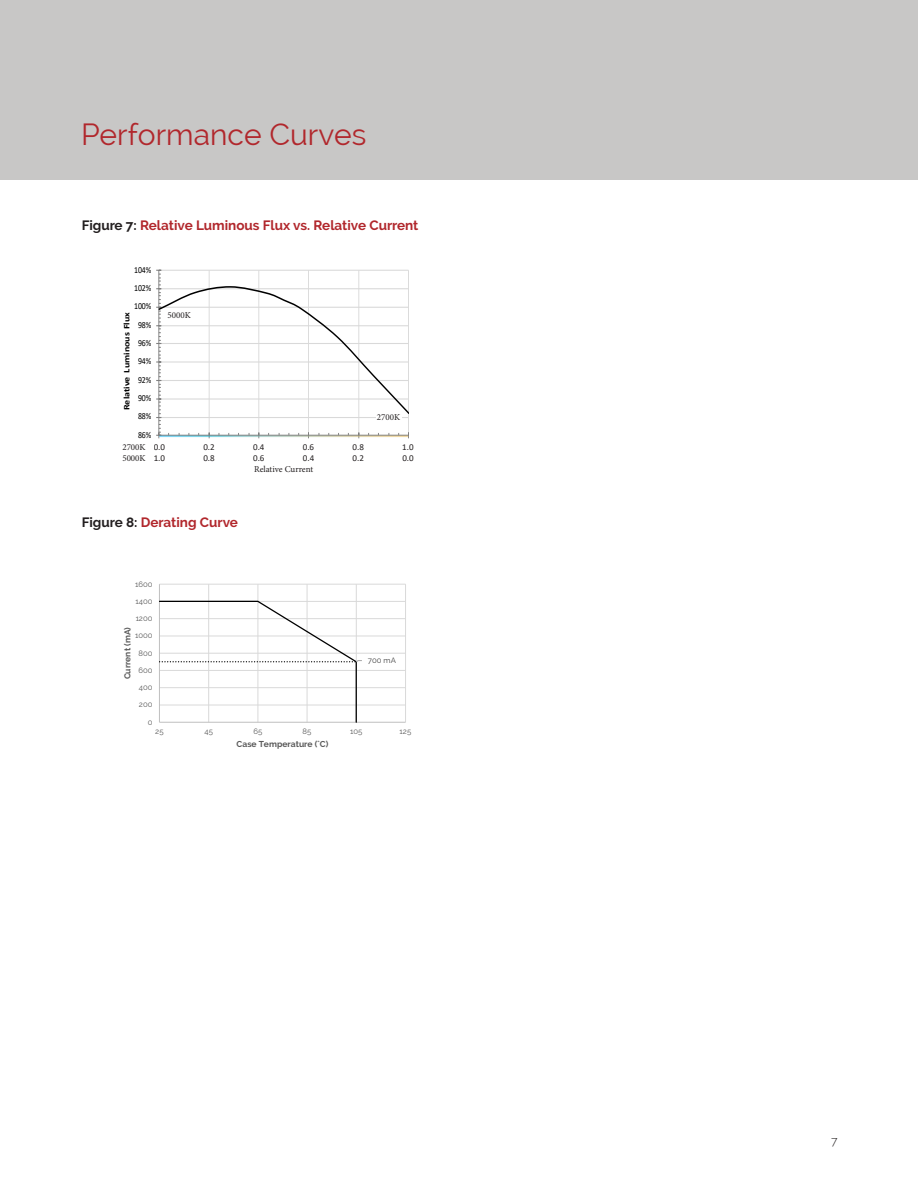
<style>
.page{position:relative;width:918px;height:1188px;background:#fff}
.page>*{position:absolute;margin:0;border:0;box-sizing:border-box;transform-origin:0 0}
.section_header{font:30px "Raleway";color:#b1272c}
.main_text_block{font:700 13.5px "Raleway";color:#b1272c}
.t1{font:300 12px "Raleway";color:#231f20}
.t2{font:9.3px "Calibri";letter-spacing:-.005em;color:#000;scale:.85 1}
.t3{font:9px "Calibri";color:#231f20}
.t4{font:9px "Minion Pro";color:#231f20}
.t5{font:700 8.55px "Raleway";color:#595959}
.t6{font:700 8.55px "Calibri";color:#000;scale:1.18 1}
.t7{font:7.65px "Raleway";color:#595959}
.t8{font:7.65px "Raleway";color:#404040}
.s1{color:#231f20}
</style>
<div class="page">
<div style="left:0;top:0;width:918px;height:179px;background:#c8c7c6"></div>
<hr style="left:159px;top:705px;width:247px;height:1px;background:#d9d9d9">
<hr style="left:159px;top:687px;width:247px;height:1px;background:#d9d9d9">
<hr style="left:159px;top:670px;width:247px;height:1px;background:#d9d9d9">
<hr style="left:159px;top:653px;width:247px;height:1px;background:#d9d9d9">
<hr style="left:159px;top:636px;width:247px;height:1px;background:#d9d9d9">
<hr style="left:159px;top:618px;width:247px;height:1px;background:#d9d9d9">
<hr style="left:159px;top:601px;width:247px;height:1px;background:#d9d9d9">
<hr style="left:159px;top:584px;width:247px;height:1px;background:#d9d9d9">
<hr style="left:208px;top:584px;width:1px;height:138px;background:#d9d9d9">
<hr style="left:258px;top:584px;width:1px;height:138px;background:#d9d9d9">
<hr style="left:307px;top:584px;width:1px;height:138px;background:#d9d9d9">
<hr style="left:356px;top:584px;width:1px;height:138px;background:#d9d9d9">
<hr style="left:405px;top:584px;width:1px;height:138px;background:#d9d9d9">
<hr style="left:159px;top:584px;width:1px;height:138px;background:#bfbfbf">
<hr style="left:159px;top:722px;width:247px;height:1px;background:#bfbfbf">
<svg style="left:159px;top:600px;width:204px;height:123px"></svg>
<svg style="left:156px;top:269px;width:253px;height:170px"></svg>
<div style="left:166px;top:310px;width:26px;height:11px;background:#fff"></div>
<div style="left:376px;top:411px;width:25px;height:11px;background:#fff"></div>
<hr style="left:159px;top:436px;width:249px;height:1px;background:#fff">
<p class="section_header" style="left:81px;top:117px;width:287px">Performance Curves</p>
<p class="main_text_block" style="left:82px;top:218px;width:338px"><span class="s1">Figure 7:</span> Relative Luminous Flux vs. Relative Current</p>
<p class="t2" style="left:134px;top:263px;width:22px">104%</p>
<p class="t2" style="left:134px;top:281px;width:22px">102%</p>
<p class="t6" style="left:120px;top:410px;width:98px;rotate:-90deg">Relative Luminous Flux (%)</p>
<p class="t2" style="left:134px;top:300px;width:22px">100%</p>
<p class="t2" style="left:138px;top:318px;width:17px">98%</p>
<p class="t2" style="left:138px;top:337px;width:17px">96%</p>
<p class="t2" style="left:138px;top:355px;width:17px">94%</p>
<p class="t2" style="left:138px;top:373px;width:17px">92%</p>
<p class="t2" style="left:138px;top:392px;width:17px">90%</p>
<p class="t2" style="left:138px;top:410px;width:17px">88%</p>
<p class="t2" style="left:138px;top:428px;width:17px">86%</p>
<p class="t4" style="left:167px;top:310px;width:25px">5000K</p>
<p class="t4" style="left:377px;top:411px;width:25px">2700K</p>
<p class="t4" style="left:122px;top:441px;width:25px">2700K</p>
<p class="t4" style="left:122px;top:452px;width:25px">5000K</p>
<p class="t2" style="left:154px;top:440px;width:13px">0.0</p>
<p class="t2" style="left:204px;top:440px;width:13px">0.2</p>
<p class="t2" style="left:254px;top:440px;width:13px">0.4</p>
<p class="t2" style="left:304px;top:440px;width:13px">0.6</p>
<p class="t2" style="left:354px;top:440px;width:13px">0.8</p>
<p class="t2" style="left:404px;top:440px;width:13px">1.0</p>
<p class="t3" style="left:154px;top:441px;width:13px">0.0</p>
<p class="t3" style="left:203px;top:441px;width:13px">0.2</p>
<p class="t3" style="left:253px;top:441px;width:13px">0.4</p>
<p class="t3" style="left:303px;top:441px;width:13px">0.6</p>
<p class="t3" style="left:353px;top:441px;width:13px">0.8</p>
<p class="t3" style="left:402px;top:441px;width:13px">1.0</p>
<p class="t3" style="left:154px;top:452px;width:13px">1.0</p>
<p class="t3" style="left:203px;top:452px;width:13px">0.8</p>
<p class="t3" style="left:253px;top:452px;width:13px">0.6</p>
<p class="t3" style="left:303px;top:452px;width:13px">0.4</p>
<p class="t3" style="left:353px;top:452px;width:13px">0.2</p>
<p class="t3" style="left:402px;top:452px;width:13px">0.0</p>
<p class="t4" style="left:254px;top:463px;width:61px">Relative Current</p>
<p class="main_text_block" style="left:82px;top:514px;width:158px"><span class="s1">Figure 8:</span> Derating Curve</p>
<p class="t7" style="left:135px;top:579px;width:19px">1600</p>
<p class="t7" style="left:136px;top:597px;width:18px">1400</p>
<p class="t7" style="left:136px;top:614px;width:18px">1200</p>
<p class="t5" style="left:123px;top:679px;width:54px;rotate:-90deg">Current (mA)</p>
<p class="t7" style="left:135px;top:631px;width:19px">1000</p>
<p class="t7" style="left:139px;top:648px;width:16px">800</p>
<p class="t7" style="left:138px;top:666px;width:16px">600</p>
<p class="t7" style="left:139px;top:683px;width:15px">400</p>
<p class="t7" style="left:139px;top:700px;width:15px">200</p>
<p class="t7" style="left:148px;top:718px;width:6px">0</p>
<p class="t8" style="left:368px;top:656px;width:29px">700 mA</p>
<p class="t7" style="left:155px;top:727px;width:10px">25</p>
<p class="t7" style="left:204px;top:727px;width:10px">45</p>
<p class="t7" style="left:253px;top:727px;width:10px">65</p>
<p class="t7" style="left:303px;top:727px;width:10px">85</p>
<p class="t7" style="left:350px;top:727px;width:14px">105</p>
<p class="t7" style="left:400px;top:727px;width:13px">125</p>
<p class="t5" style="left:237px;top:739px;width:93px">Case Temperature (˚C)</p>
<p class="t1" style="left:831px;top:1134px;width:8px">7</p>
</div>
